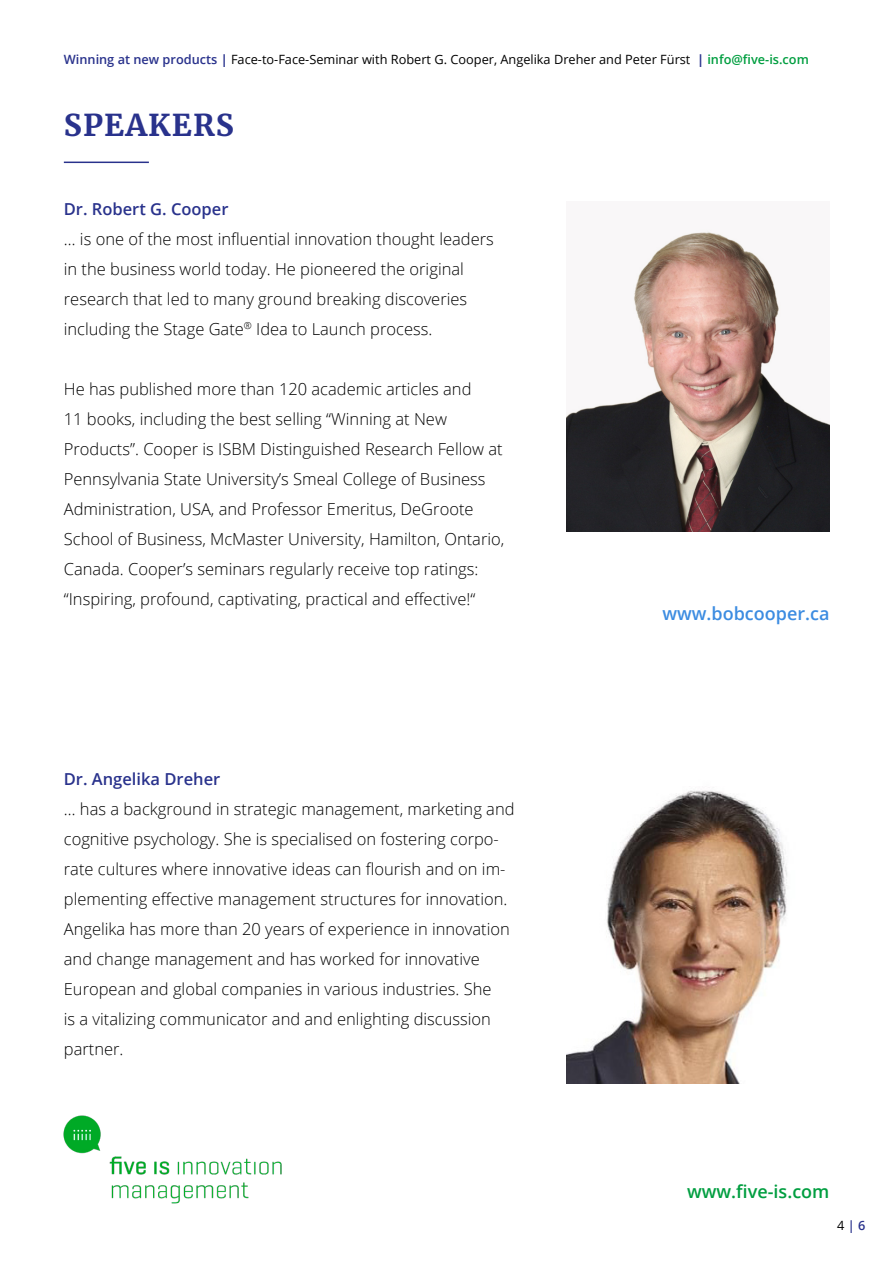
<style>
.page{position:relative;width:893px;height:1263px;background:#fff}
.page>*{position:absolute;margin:0;border:0;box-sizing:border-box;transform-origin:0 0}
.t1{font:700 30px "Merriweather";letter-spacing:.04em;color:#29328c}
.t2{font:600 18px "Open Sans";color:#3c8ce1}
.t3{font:600 18px "Open Sans";color:#009e40}
.t4{font:300 16.5px/30px "Open Sans";color:#000}
.t5{font:600 16.5px "Open Sans";color:#29328c}
.t6{font:12.75px "Open Sans";color:#000}
.t7{font:600 12.75px "Open Sans";color:#29328c}
.s1{font-weight:600;color:#29328c}
.s2{font-weight:700;color:#29328c}
.s3{font-weight:600;color:#009e40}
.s4{font-weight:400;color:#000}
</style>
<div class="page">
<hr style="left:64px;top:162px;width:85px;height:1px;background:#29328c">
<img style="left:566px;top:230px;width:263px;height:301px">
<img style="left:566px;top:790px;width:221px;height:293px">
<img style="left:63px;top:1115px;width:219px;height:89px">
<p class="t6" style="left:64px;top:50px;width:747px"><span class="s1">Winning at new products</span> <span class="s2">|</span> Face-to-Face-Seminar with Robert G. Cooper, Angelika Dreher and Peter Fürst <span class="s2">|</span> <span class="s3">info@five-is.com</span></p>
<h1 class="t1" style="left:64px;top:106px;width:172px">SPEAKERS</h1>
<p class="t5" style="left:64px;top:197px;width:166px">Dr. Robert G. Cooper</p>
<p class="t4" style="left:64px;top:223px;width:432px">… is one of the most influential innovation thought leaders in the business world today. He pioneered the original research that led to many ground breaking discoveries including the Stage Gate<sup>®</sup> Idea to Launch process.</p>
<p class="t4" style="left:64px;top:373px;width:442px">He has published more than 120 academic articles and<br>11 books, including the best selling “Winning at New Products”. Cooper is ISBM Distinguished Research Fellow at Pennsylvania State University’s Smeal College of Business Administration, USA, and Professor Emeritus, DeGroote School of Business, McMaster University, Hamilton, Ontario, Canada. Cooper’s seminars regularly receive top ratings: “Inspiring, profound, captivating, practical and effective!“</p>
<p class="t2" style="left:662px;top:601px;width:169px">www.bobcooper.ca</p>
<p class="t5" style="left:64px;top:767px;width:158px">Dr. Angelika Dreher</p>
<p class="t4" style="left:64px;top:793px;width:452px">… has a background in strategic management, marketing and cognitive psychology. She is specialised on fostering corpo&shy;rate cultures where innovative ideas can flourish and on im&shy;plementing effective management structures for innovation.<br>Angelika has more than 20 years of experience in innovation and change management and has worked for innovative European and global companies in various industries. She<br>is a vitalizing communicator and and enlighting discussion partner.</p>
<p class="t3" style="left:687px;top:1179px;width:144px">www.five-is.com</p>
<p class="t7" style="left:837px;top:1217px;width:30px"><span class="s4">4</span> | 6</p>
</div>
